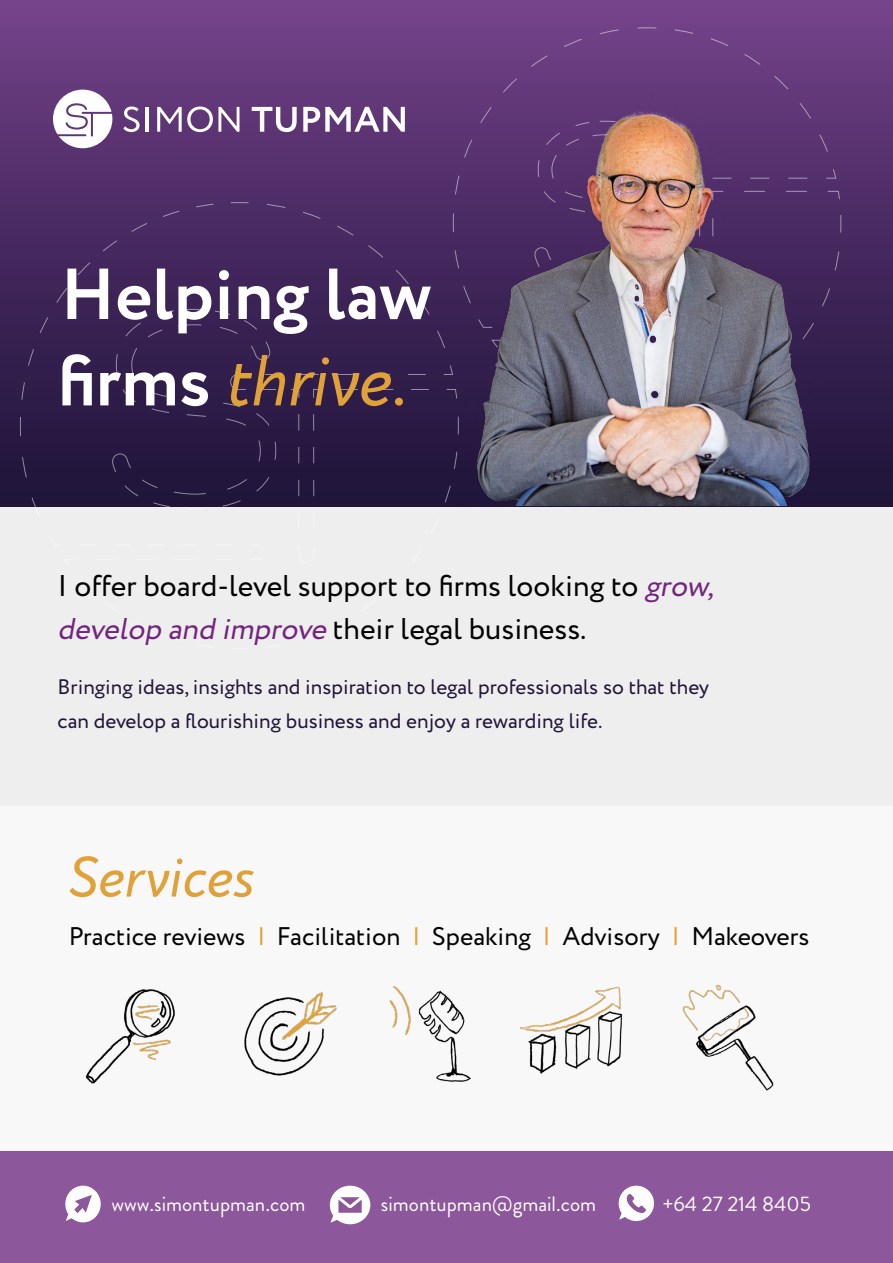
<style>
.page{position:relative;width:893px;height:1263px;background:#fff}
.page>*{position:absolute;margin:0;border:0;box-sizing:border-box;transform-origin:0 0}
.t1{font:700 72px/86.4px "Circe";color:#fff}
.t2{font:italic 57px "Circe";color:#e0a138}
.t3{font:30px/43.5px "Circe";color:#000}
.t4{font:25.5px "Circe";color:#000}
.t5{font:21px/34.5px "Circe";color:#201538}
.t6{font:21px "Brandon Grotesque";color:#fff}
.s1{font-weight:400;font-style:italic;color:#e0a138}
.s2{font-style:italic;color:#74237e}
.s3{color:#e0a138}
</style>
<div class="page">
<div style="left:0;top:506px;width:893px;height:300px;background:#eee"></div>
<div style="left:0;top:806px;width:893px;height:345px;background:#f8f8f8"></div>
<div style="left:0;top:1151px;width:893px;height:112px;background:#8d579b"></div>
<div style="left:0;top:0;width:893px;height:506px;background:linear-gradient(to bottom,#74428a,#1b1236)"></div>
<svg style="left:21px;top:28px;width:819px;height:479px;background:#4b2e63"></svg>
<img style="left:450px;top:64px;width:389px;height:441px">
<img style="left:85px;top:989px;width:90px;height:95px">
<img style="left:244px;top:992px;width:93px;height:84px">
<img style="left:389px;top:986px;width:82px;height:96px">
<img style="left:520px;top:986px;width:103px;height:88px">
<img style="left:682px;top:984px;width:92px;height:107px">
<svg style="left:65px;top:1186px;width:36px;height:36px"></svg>
<svg style="left:619px;top:1186px;width:35px;height:35px"></svg>
<svg style="left:330px;top:1186px;width:40px;height:38px"></svg>
<h1 class="t1" style="left:57px;top:255px;width:375px">Helping law firms <span class="s1">thrive.</span></h1>
<h3 class="t3" style="left:58px;top:565px;width:665px">I offer board-level support to firms looking to <span class="s2">grow, develop and improve</span> their legal business.</h3>
<p class="t5" style="left:58px;top:670px;width:653px">Bringing ideas, insights and inspiration to legal professionals so that they can develop a flourishing business and enjoy a rewarding life.</p>
<h2 class="t2" style="left:65px;top:839px;width:189px">Services</h2>
<p class="t4" style="left:69px;top:919px;width:742px">Practice reviews <span class="s3">|</span> Facilitation <span class="s3">|</span> Speaking <span class="s3">|</span> Advisory <span class="s3">|</span> Makeovers</p>
<p class="t6" style="left:112px;top:1189px;width:195px">www.simontupman.com</p>
<p class="t6" style="left:381px;top:1189px;width:217px">simontupman@gmail.com</p>
<p class="t6" style="left:663px;top:1189px;width:149px">+64 27 214 8405</p>
</div>
